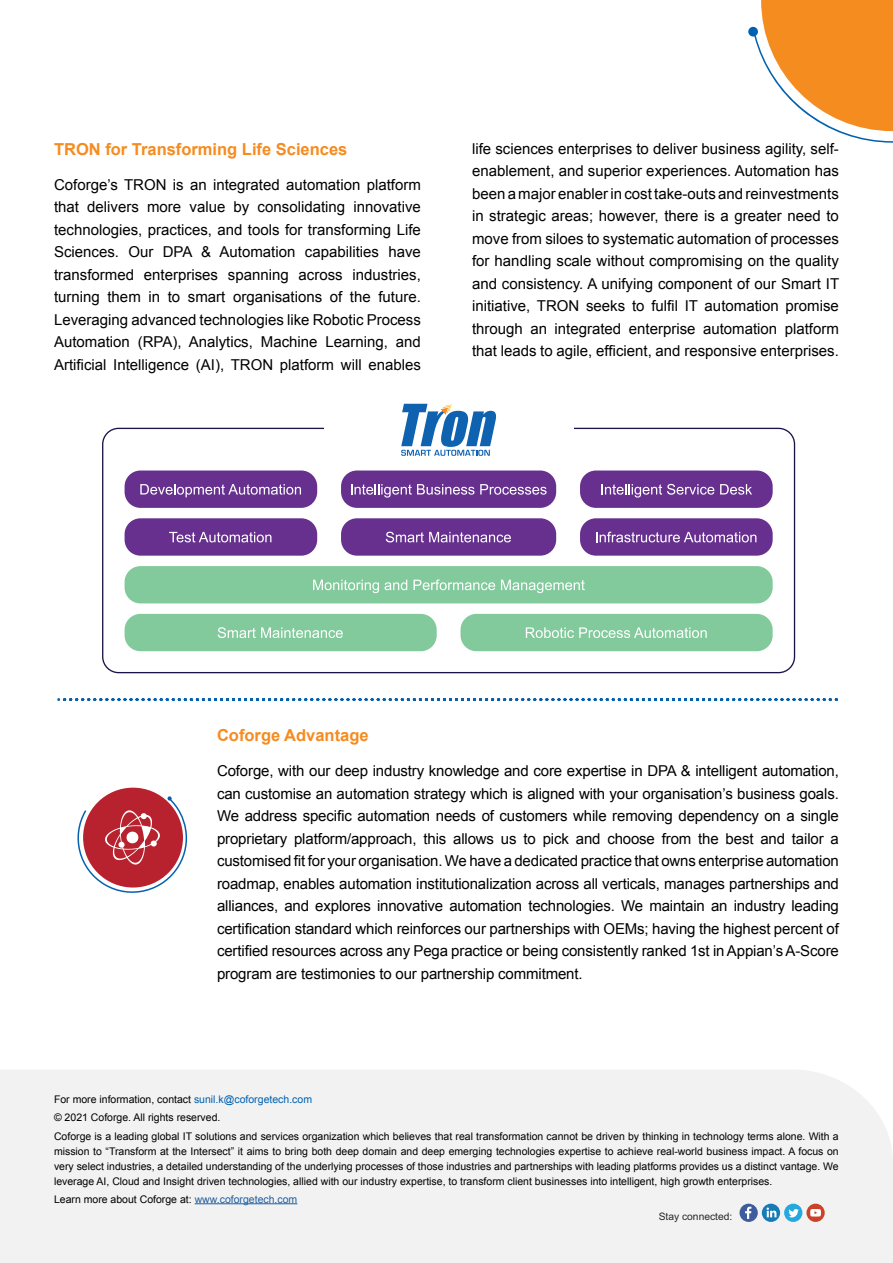
<style>
.page{position:relative;width:893px;height:1263px;background:#fff}
.page>*{position:absolute;margin:0;border:0;box-sizing:border-box;transform-origin:0 0}
.t1{font:700 16.5px "Arial";color:#f68b1f}
.t2{font:15px/22.5px "Arial";color:#000;text-align:justify}
.t3{font:10.5px/15px "Arial";color:#000}
.t4{font:10.35px "Arial";color:#292829}
.s1{color:#0061af}
.s2{color:#215e9e}
</style>
<div class="page">
<div style="left:0;top:1070px;width:893px;height:193px;background:#f2f2f2"></div>
<hr style="left:195px;top:1203px;width:102px;height:1px;background:#215e9e">
<svg style="left:762px;top:1204px;width:18px;height:18px"></svg>
<svg style="left:739px;top:1204px;width:19px;height:18px"></svg>
<svg style="left:784px;top:1204px;width:18px;height:18px"></svg>
<svg style="left:806px;top:1204px;width:19px;height:18px"></svg>
<svg style="left:740px;top:1205px;width:17px;height:16px"></svg>
<svg style="left:785px;top:1204px;width:16px;height:17px"></svg>
<svg style="left:763px;top:1204px;width:16px;height:17px"></svg>
<svg style="left:807px;top:1205px;width:17px;height:16px"></svg>
<svg style="left:748px;top:0;width:145px;height:143px"></svg>
<svg style="left:401px;top:404px;width:95px;height:52px"></svg>
<div style="left:125px;top:470px;width:192px;height:38px;background:#67308f;border-radius:16px"></div>
<svg style="left:140px;top:484px;width:161px;height:13px"></svg>
<div style="left:341px;top:470px;width:215px;height:38px;background:#67308f;border-radius:16px"></div>
<svg style="left:351px;top:484px;width:123px;height:14px"></svg>
<svg style="left:480px;top:484px;width:67px;height:11px"></svg>
<div style="left:580px;top:470px;width:193px;height:38px;background:#67308f;border-radius:16px"></div>
<svg style="left:601px;top:484px;width:113px;height:14px"></svg>
<svg style="left:720px;top:484px;width:32px;height:11px"></svg>
<div style="left:125px;top:518px;width:192px;height:38px;background:#67308f;border-radius:16px"></div>
<svg style="left:169px;top:532px;width:102px;height:10px"></svg>
<div style="left:341px;top:518px;width:215px;height:38px;background:#67308f;border-radius:16px"></div>
<svg style="left:386px;top:532px;width:125px;height:10px"></svg>
<div style="left:580px;top:518px;width:193px;height:38px;background:#67308f;border-radius:16px"></div>
<svg style="left:596px;top:532px;width:160px;height:10px"></svg>
<div style="left:125px;top:566px;width:648px;height:37px;background:#82ca9c;border-radius:16px"></div>
<svg style="left:313px;top:580px;width:66px;height:13px"></svg>
<svg style="left:385px;top:580px;width:22px;height:10px"></svg>
<svg style="left:413px;top:579px;width:82px;height:11px"></svg>
<svg style="left:501px;top:580px;width:84px;height:13px"></svg>
<div style="left:125px;top:614px;width:312px;height:37px;background:#82ca9c;border-radius:16px"></div>
<svg style="left:218px;top:627px;width:125px;height:11px"></svg>
<div style="left:461px;top:614px;width:312px;height:37px;background:#82ca9c;border-radius:16px"></div>
<svg style="left:526px;top:627px;width:181px;height:11px"></svg>
<div style="left:83px;top:788px;width:100px;height:99px;background:#b8212e;border-radius:50%"></div>
<svg style="left:77px;top:796px;width:111px;height:97px"></svg>
<svg style="left:59px;top:698px;width:778px;height:3px"></svg>
<p class="t1" style="left:54px;top:138px;width:295px">TRON for Transforming Life Sciences</p>
<p class="t2" style="left:54px;top:174px;width:368px">Coforge’s TRON is an integrated automation platform that delivers more value by consolidating innovative technologies, practices, and tools for transforming Life Sciences. Our DPA &amp; Automation capabilities have transformed enterprises spanning across industries, turning them in to smart organisations of the future.<br>Leveraging advanced technologies like Robotic Process Automation (RPA), Analytics, Machine Learning, and Artificial Intelligence (AI), TRON platform will enables</p>
<p class="t2" style="left:472px;top:137px;width:369px">life sciences enterprises to deliver business agility, self&shy;enablement, and superior experiences. Automation has been a major enabler in cost take-outs and reinvestments in strategic areas; however, there is a greater need to move from siloes to systematic automation of processes for handling scale without compromising on the quality and consistency. A unifying component of our Smart IT initiative, TRON seeks to fulfil IT automation promise through an integrated enterprise automation platform that leads to agile, efficient, and responsive enterprises.</p>
<p class="t1" style="left:217px;top:724px;width:153px">Coforge Advantage</p>
<p class="t2" style="left:217px;top:760px;width:623px">Coforge, with our deep industry knowledge and core expertise in DPA &amp; intelligent automation, can customise an automation strategy which is aligned with your organisation’s business goals.<br>We address specific automation needs of customers while removing dependency on a single proprietary platform/approach, this allows us to pick and choose from the best and tailor a customised fit for your organisation. We have a dedicated practice that owns enterprise automation roadmap, enables automation institutionalization across all verticals, manages partnerships and alliances, and explores innovative automation technologies. We maintain an industry leading certification standard which reinforces our partnerships with OEMs; having the highest percent of certified resources across any Pega practice or being consistently ranked 1st in Appian’s A-Score program are testimonies to our partnership commitment.</p>
<p class="t3" style="left:54px;top:1090px;width:260px;line-height:17.7px">For more information, contact <span class="s1">sunil.k@coforgetech.com </span>© 2021 Coforge. All rights reserved.</p>
<p class="t3" style="left:54px;top:1129px;width:786px;text-align:justify">Coforge is a leading global IT solutions and services organization which believes that real transformation cannot be driven by thinking in technology terms alone. With a mission to “Transform at the Intersect” it aims to bring both deep domain and deep emerging technologies expertise to achieve real-world business impact. A focus on very select industries, a detailed understanding of the underlying processes of those industries and partnerships with leading platforms provides us a distinct vantage. We leverage AI, Cloud and Insight driven technologies, allied with our industry expertise, to transform client businesses into intelligent, high growth enterprises.</p>
<p class="t3" style="left:54px;top:1191px;width:245px">Learn more about Coforge at: <span class="s2">www.coforgetech.com</span></p>
<p class="t4" style="left:659px;top:1209px;width:75px">Stay connected:</p>
</div>
